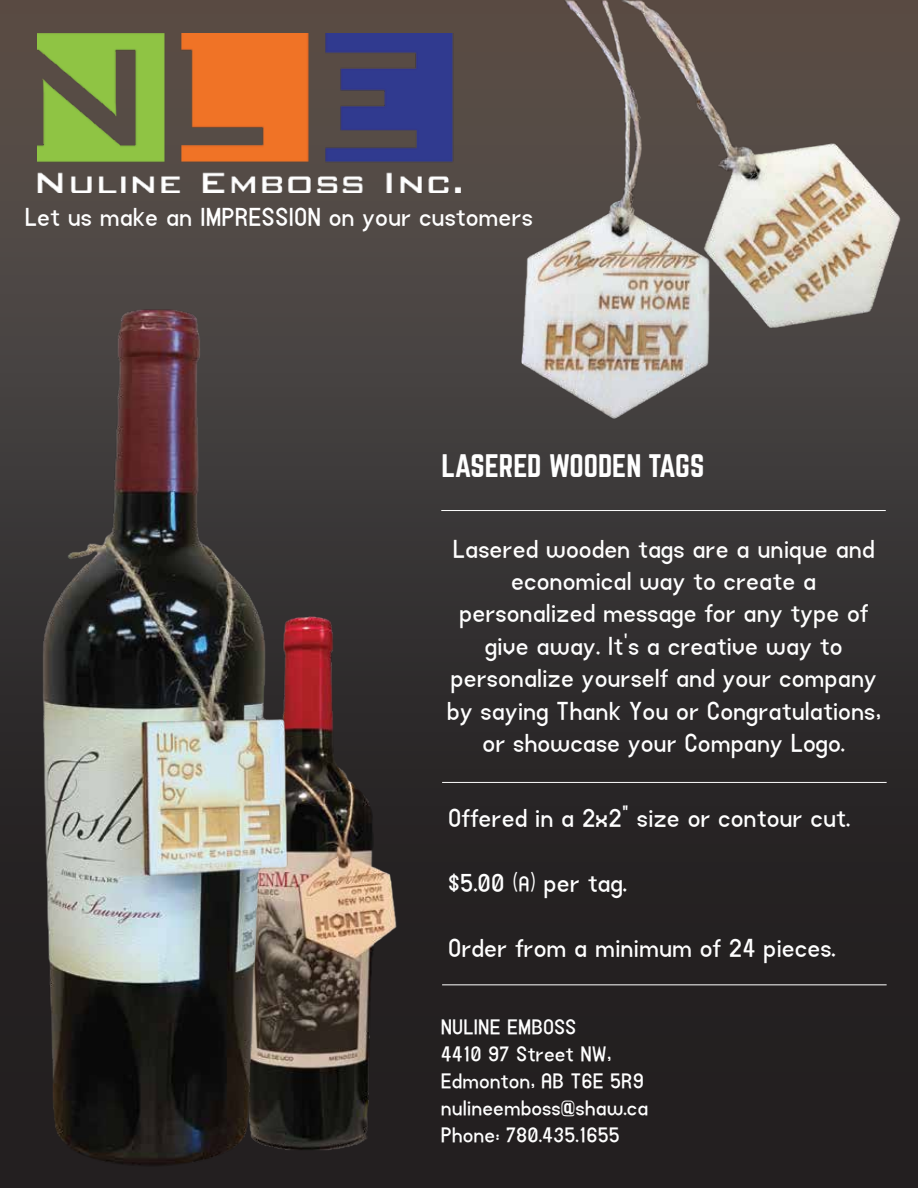
<style>
.page{position:relative;width:918px;height:1188px;background:#fff}
.page>*{position:absolute;margin:0;border:0;box-sizing:border-box;transform-origin:0 0}
.t1{font:28.5px "Norwester";letter-spacing:-.005em;color:#fff}
.t2{font:27px/32.4px "Al Fars 11 Elham";color:#fff;text-align:center}
.t3{font:22.5px/27px "Al Fars 11 Elham";color:#fff}
.s1{font-size:22.5px}
</style>
<div class="page">
<div style="left:0;top:0;width:918px;height:1188px;background:linear-gradient(to bottom,#5a514c,#18171a)"></div>
<img style="left:508px;top:0;width:410px;height:430px">
<img style="left:295px;top:617px;width:107px;height:536px">
<img style="left:37px;top:305px;width:258px;height:866px">
<hr style="left:442px;top:984px;width:445px;height:1px;background:#fff">
<hr style="left:441px;top:510px;width:445px;height:1px;background:#fff">
<hr style="left:442px;top:782px;width:445px;height:1px;background:#fff">
<img style="left:37px;top:34px;width:424px;height:158px">
<p class="t2" style="left:25px;top:198px;width:510px">Let us make an IMPRESSION on your customers</p>
<p class="t1" style="left:441px;top:452px;width:264px">LASERED WOODEN TAGS</p>
<p class="t2" style="left:447px;top:530px;width:435px">Lasered wooden tags are a unique and economical way to create a personalized message for any type of give away. It's a creative way to personalize yourself and your company by saying Thank You or Congratulations, or showcase your Company Logo.</p>
<p class="t2" style="left:448px;top:799px;width:403px">Offered in a 2x2” size or contour cut.</p>
<p class="t2" style="left:448px;top:864px;width:180px">$5.00 <span class="s1">(A)</span> per tag.</p>
<p class="t2" style="left:448px;top:929px;width:389px">Order from a minimum of 24 pieces.</p>
<p class="t3" style="left:441px;top:1012px;width:209px">NULINE EMBOSS<br>4410 97 Street NW,<br>Edmonton, AB T6E 5R9 nulineemboss@shaw.ca<br>Phone: 780.435.1655</p>
</div>
